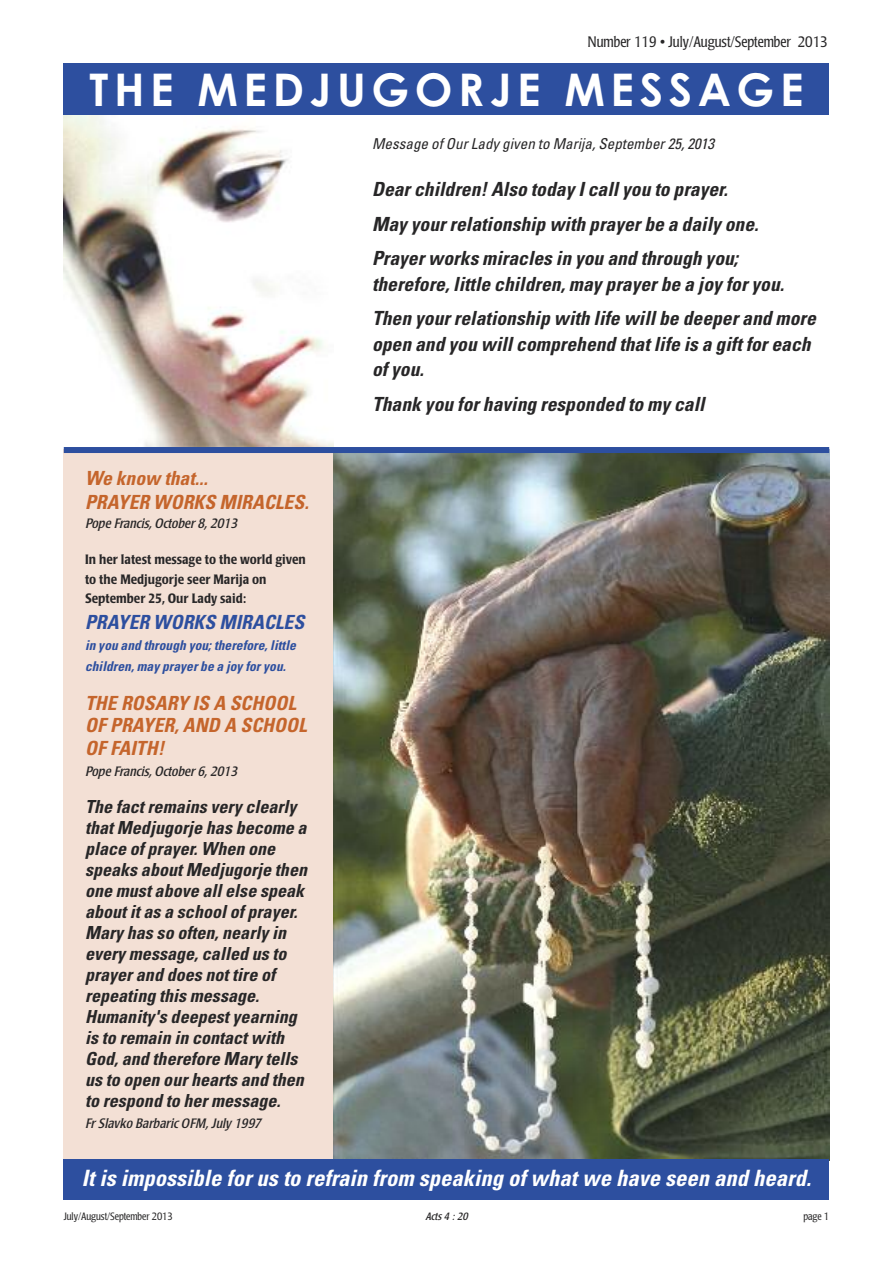
<style>
.page{position:relative;width:893px;height:1263px;background:#fff}
.page>*{position:absolute;margin:0;border:0;box-sizing:border-box;transform-origin:0 0}
.t1{font:700 45px "Century Gothic";letter-spacing:.125em;color:#fff}
.t2{font:italic 700 condensed 22.5px "Univers";letter-spacing:.005em;color:#fff}
.t3{font:italic 700 condensed 19.5px/34.5px "Univers";letter-spacing:.005em;color:#272627}
.t4{font:italic 700 condensed 19.5px/22.5px "Univers";letter-spacing:.005em;color:#c5652c}
.t5{font:italic 700 condensed 19.5px "Univers";letter-spacing:.005em;color:#2d4f9f}
.t6{font:italic 700 condensed 18px/21px "Univers";letter-spacing:.005em;color:#272627}
.t7{font:italic condensed 15px "Univers";letter-spacing:.005em;color:#272627}
.t8{font:300 condensed 15px "Poppl Laudatio";color:#272627}
.t9{font:500 condensed 13.5px/19.5px "Poppl Laudatio";color:#272627}
.t10{font:italic condensed 13.5px "Poppl Laudatio";color:#272627}
.t11{font:italic 700 condensed 13.5px/21px "Univers";letter-spacing:.005em;color:#2d4f9f}
.t12{font:300 condensed 10.5px "Poppl Laudatio";color:#272627}
.t13{font:italic condensed 10.5px "Poppl Laudatio";color:#272627}
</style>
<div class="page">
<img style="left:333px;top:453px;width:496px;height:706px">
<img style="left:64px;top:115px;width:269px;height:332px">
<div style="left:64px;top:449px;width:269px;height:717px;background:#f3e0d5"></div>
<div style="left:64px;top:447px;width:765px;height:6px;background:#2d4f9f"></div>
<div style="left:64px;top:64px;width:765px;height:51px;background:#2d4f9f"></div>
<div style="left:64px;top:1159px;width:765px;height:40px;background:#2d4f9f"></div>
<p class="t8" style="left:588px;top:36px;width:241px">Number 119 • July/August/September 2013</p>
<h1 class="t1" style="left:90px;top:64px;width:715px">THE MEDJUGORJE MESSAGE</h1>
<p class="t4" style="left:85px;top:467px;width:225px;line-height:24px">We know that...<br>PRAYER WORKS MIRACLES.</p>
<p class="t10" style="left:85px;top:518px;width:156px">Pope Francis, October 8, 2013</p>
<p class="t9" style="left:85px;top:550px;width:222px">In her latest message to the world given to the Medjugorje seer Marija on<br>September 25, Our Lady said:</p>
<p class="t5" style="left:85px;top:614px;width:221px">PRAYER WORKS MIRACLES</p>
<p class="t11" style="left:85px;top:635px;width:212px">in you and through you; therefore, little children, may prayer be a joy for you.</p>
<p class="t4" style="left:85px;top:693px;width:223px">THE ROSARY IS A SCHOOL<br>OF PRAYER, AND A SCHOOL<br>OF FAITH!</p>
<p class="t10" style="left:85px;top:766px;width:156px">Pope Francis, October 6, 2013</p>
<p class="t6" style="left:85px;top:798px;width:223px">The fact remains very clearly that Medjugorje has become a place of prayer. When one speaks about Medjugorje then one must above all else speak about it as a school of prayer.<br>Mary has so often, nearly in every message, called us to prayer and does not tire of repeating this message.<br>Humanity's deepest yearning is to remain in contact with<br>God, and therefore Mary tells us to open our hearts and then to respond to her message.</p>
<p class="t10" style="left:85px;top:1118px;width:180px">Fr Slavko Barbaric OFM, July 1997</p>
<p class="t7" style="left:372px;top:139px;width:344px">Message of Our Lady given to Marija, September 25, 2013</p>
<p class="t3" style="left:372px;top:174px;width:388px">Dear children! Also today I call you to prayer.<br>May your relationship with prayer be a daily one.<br>Prayer works miracles in you and through you;</p>
<p class="t3" style="left:372px;top:268px;width:445px">therefore, little children, may prayer be a joy for you.<br>Then your relationship with life will be deeper and more</p>
<p class="t3" style="left:372px;top:333px;width:440px;line-height:25.5px">open and you will comprehend that life is a gift for each of you.</p>
<p class="t3" style="left:372px;top:388px;width:334px">Thank you for having responded to my call</p>
<p class="t2" style="left:82px;top:1169px;width:730px">It is impossible for us to refrain from speaking of what we have seen and heard.</p>
<p class="t12" style="left:64px;top:1212px;width:111px">July/August/September 2013</p>
<p class="t13" style="left:425px;top:1212px;width:46px">Acts4:20</p>
<p class="t12" style="left:803px;top:1212px;width:27px">page 1</p>
</div>
